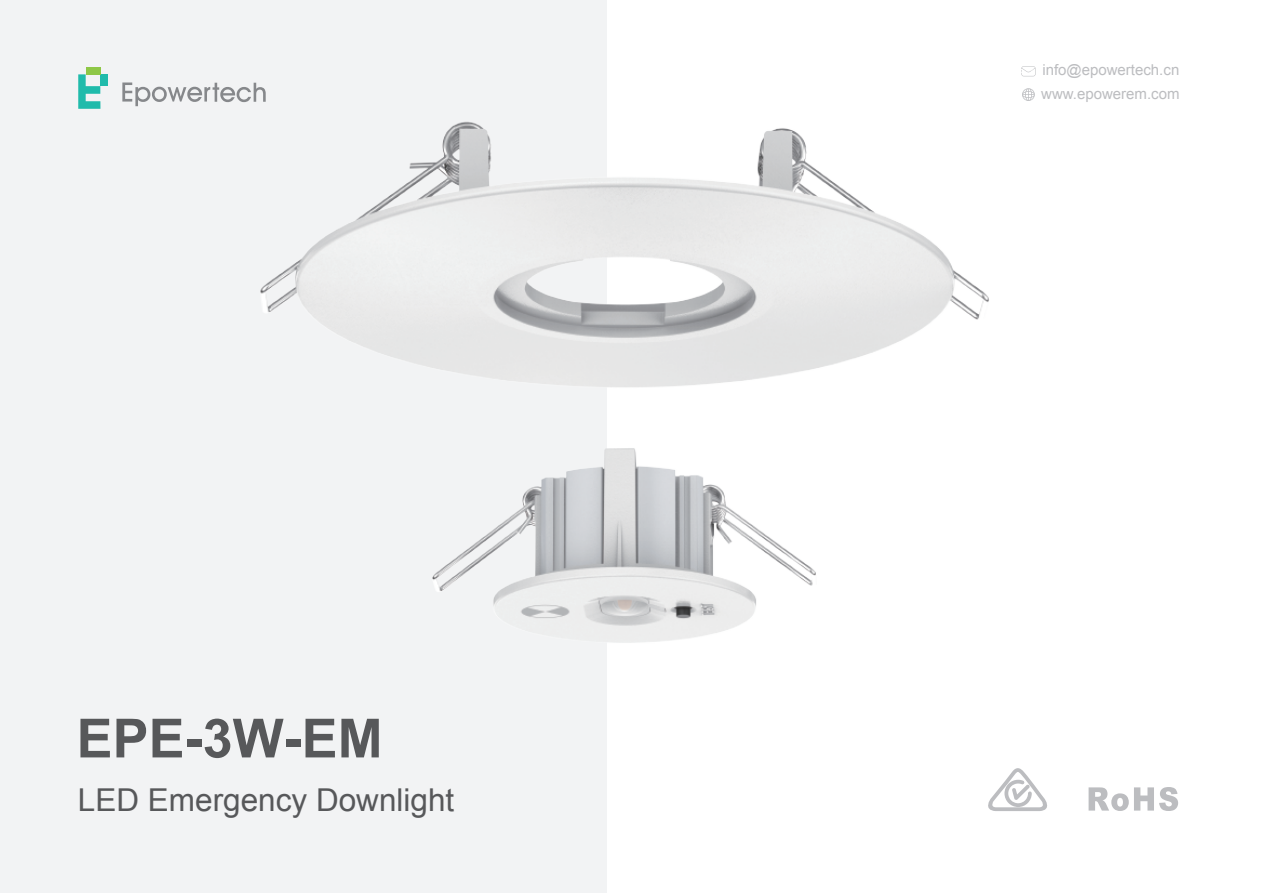
<style>
.page{position:relative;width:1263px;height:893px;background:#fff}
.page>*{position:absolute;margin:0;border:0;box-sizing:border-box;transform-origin:0 0}
.t1{font:700 54px "Arial";color:#57585a}
.t2{font:31.5px "Arial";color:#57585a}
.t3{font:15px/23.2px "Arial";color:#bcbdc0}
</style>
<div class="page">
<div style="left:0;top:0;width:607px;height:893px;background:#f2f3f4"></div>
<svg style="left:78px;top:74px;width:22px;height:35px"></svg>
<div style="left:100px;top:74px;width:8px;height:12px;background:#20bbab"></div>
<div style="left:86px;top:67px;width:14px;height:7px;background:#8ec746"></div>
<svg style="left:1088px;top:787px;width:90px;height:24px"></svg>
<img style="left:122px;top:66px;width:914px;height:577px">
<svg style="left:988px;top:768px;width:59px;height:43px"></svg>
<h1 class="t1" style="left:77px;top:702px;width:308px">EPE-3W-EM</h1>
<h2 class="t2" style="left:78px;top:779px;width:378px">LED Emergency Downlight</h2>
<p class="t3" style="left:1041px;top:59px;width:140px">info@epowertech.cn www.epowerem.com</p>
</div>
